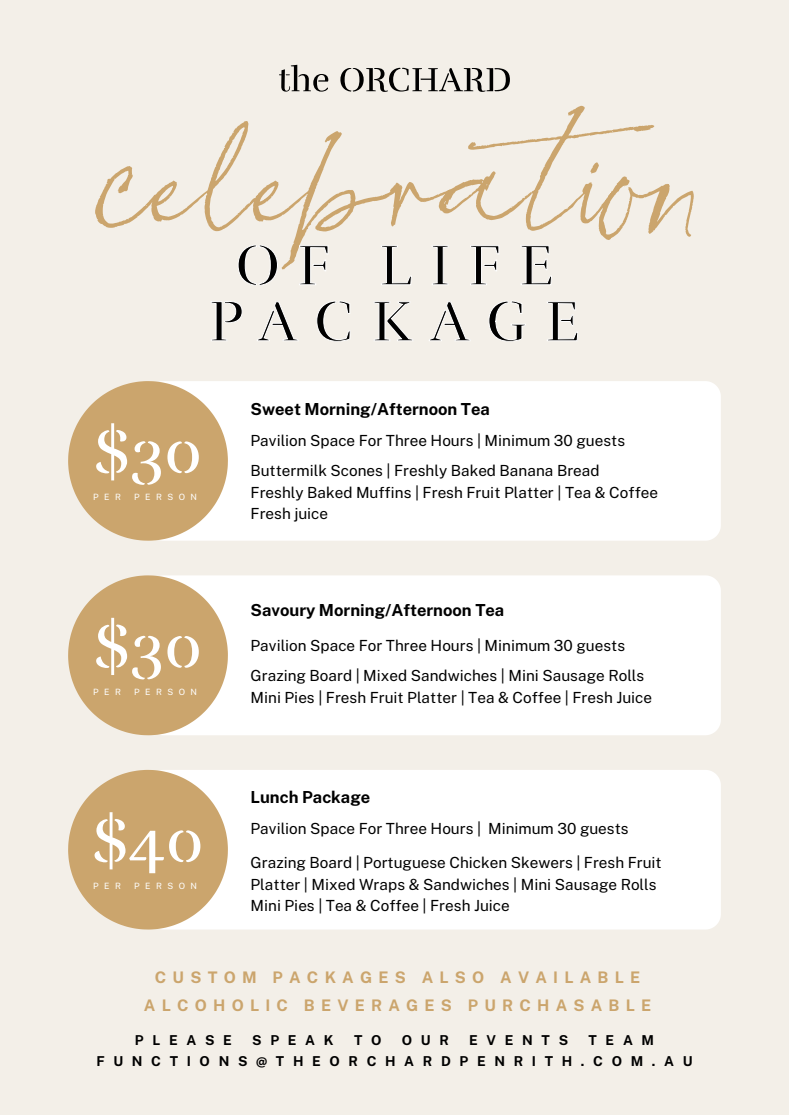
<style>
.page{position:relative;width:789px;height:1115px;background:#fff}
.page>*{position:absolute;margin:0;border:0;box-sizing:border-box;transform-origin:0 0}
.t1{font:63.55px "Rufina Stencil Regular";color:#fff}
.t2{font:700 16.57px "Public Sans";color:#000}
.t3{font:700 15.95px "Public Sans";letter-spacing:.39em;color:#cba56d}
.t4{font:15.3px "Public Sans";color:#000}
.t5{font:700 13.62px "Public Sans";letter-spacing:.635em;color:#000}
.t6{font:8.65px "Public Sans";letter-spacing:.635em;color:#fff}
</style>
<div class="page">
<div style="left:0;top:0;width:788px;height:1115px;background:#f3efe8"></div>
<svg style="left:279px;top:65px;width:49px;height:27px"></svg>
<div style="left:228px;top:381px;width:492px;height:160px;background:#fff"></div>
<svg style="left:68px;top:381px;width:160px;height:160px;background:#d4b68a"></svg>
<div style="left:228px;top:575px;width:492px;height:160px;background:#fff"></div>
<svg style="left:68px;top:575px;width:160px;height:160px;background:#d4b689"></svg>
<div style="left:228px;top:770px;width:492px;height:159px;background:#fff"></div>
<svg style="left:68px;top:770px;width:160px;height:159px;background:#d4b689"></svg>
<svg style="left:95px;top:106px;width:598px;height:138px"></svg>
<svg style="left:211px;top:244px;width:367px;height:98px"></svg>
<svg style="left:340px;top:68px;width:169px;height:24px"></svg>
<p class="t1" style="left:94px;top:425px;width:110px">$30</p>
<p class="t6" style="left:93px;top:492px;width:29px">PER</p>
<p class="t6" style="left:134px;top:492px;width:64px">PERSON</p>
<p class="t1" style="left:94px;top:620px;width:110px">$30</p>
<p class="t6" style="left:93px;top:686px;width:29px">PER</p>
<p class="t6" style="left:134px;top:686px;width:64px">PERSON</p>
<p class="t1" style="left:92px;top:814px;width:113px">$40</p>
<p class="t6" style="left:93px;top:881px;width:29px">PER</p>
<p class="t6" style="left:134px;top:881px;width:64px">PERSON</p>
<p class="t2" style="left:250px;top:399px;width:241px">Sweet Morning/Afternoon Tea</p>
<p class="t4" style="left:250px;top:431px;width:376px">Pavilion Space For Three Hours | Minimum 30 guests</p>
<p class="t4" style="left:250px;top:462px;width:350px">Buttermilk Scones | Freshly Baked Banana Bread</p>
<p class="t4" style="left:250px;top:483px;width:409px">Freshly Baked Muffins | Fresh Fruit Platter | Tea &amp; Coffee</p>
<p class="t4" style="left:250px;top:504px;width:79px">Fresh juice</p>
<p class="t2" style="left:250px;top:600px;width:255px">Savoury Morning/Afternoon Tea</p>
<p class="t4" style="left:250px;top:636px;width:376px">Pavilion Space For Three Hours | Minimum 30 guests</p>
<p class="t4" style="left:250px;top:667px;width:395px">Grazing Board | Mixed Sandwiches | Mini Sausage Rolls</p>
<p class="t4" style="left:250px;top:688px;width:403px">Mini Pies | Fresh Fruit Platter | Tea &amp; Coffee | Fresh Juice</p>
<p class="t2" style="left:250px;top:787px;width:121px">Lunch Package</p>
<p class="t4" style="left:250px;top:819px;width:379px">Pavilion Space For Three Hours | Minimum 30 guests</p>
<p class="t4" style="left:250px;top:854px;width:412px">Grazing Board | Portuguese Chicken Skewers | Fresh Fruit</p>
<p class="t4" style="left:250px;top:875px;width:407px">Platter | Mixed Wraps &amp; Sandwiches | Mini Sausage Rolls</p>
<p class="t4" style="left:250px;top:896px;width:260px">Mini Pies | Tea &amp; Coffee | Fresh Juice</p>
<p class="t3" style="left:155px;top:968px;width:486px">CUSTOM PACKAGES ALSO AVAILABLE</p>
<p class="t3" style="left:144px;top:996px;width:508px">ALCOHOLIC BEVERAGES PURCHASABLE</p>
<p class="t5" style="left:135px;top:1032px;width:98px">PLEASE</p>
<p class="t5" style="left:252px;top:1032px;width:83px">SPEAK</p>
<p class="t5" style="left:354px;top:1032px;width:29px">T O</p>
<p class="t5" style="left:401px;top:1032px;width:49px">OUR</p>
<p class="t5" style="left:469px;top:1032px;width:100px">EVENTS</p>
<p class="t5" style="left:588px;top:1032px;width:67px">TEAM</p>
<p class="t5" style="left:96px;top:1053px;width:597px">FUNCTIONS@THEORCHARDPENRITH.COM.AU</p>
</div>
